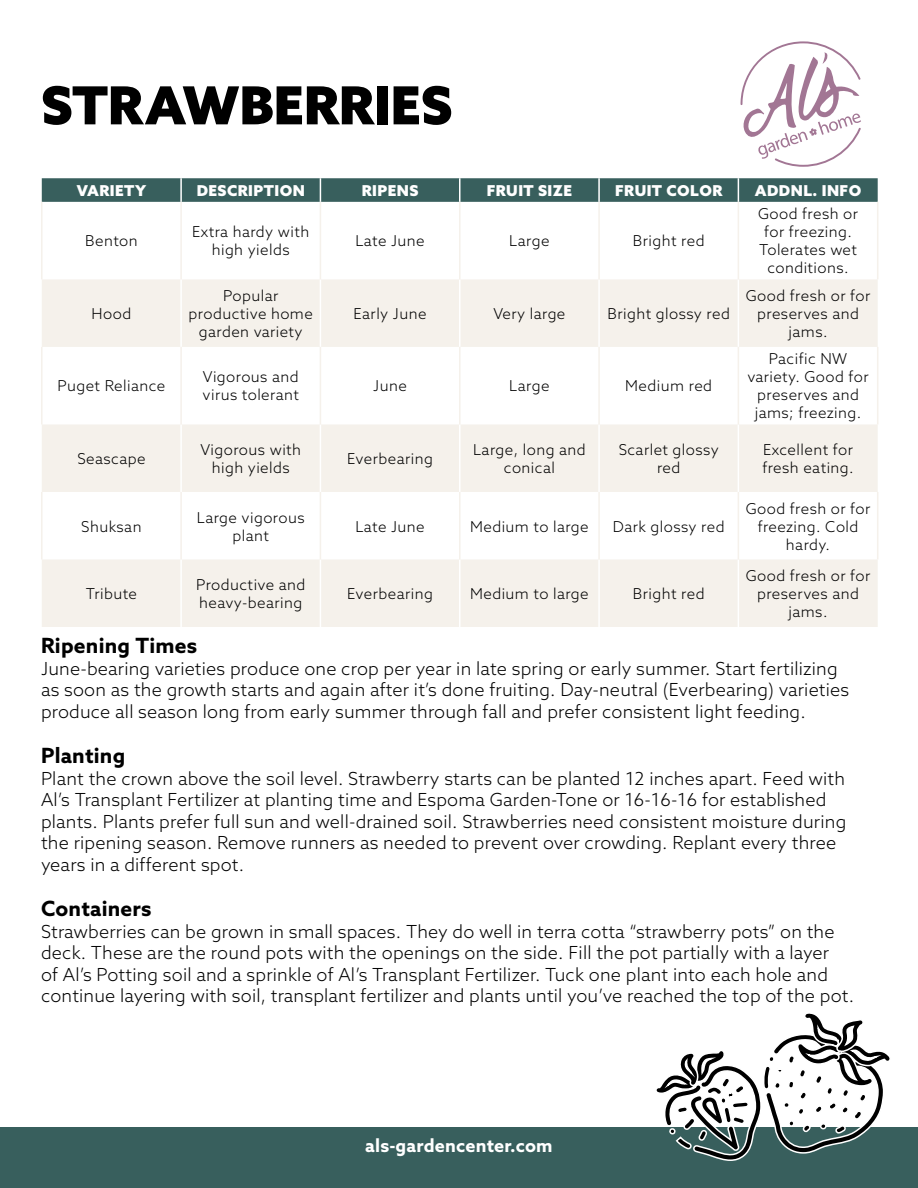
<style>
.page{position:relative;width:918px;height:1188px;background:#fff}
.page>*{position:absolute;margin:0;border:0;box-sizing:border-box;transform-origin:0 0}
.t1{font:900 52.5px "Azo Sans";color:#000}
.t2{font:700 21px "Azo Sans";letter-spacing:.01em;color:#000}
.t3{font:300 18px/21.6px "Azo Sans";letter-spacing:.01em;color:#000}
.t4{font:700 18px "Azo Sans";letter-spacing:.01em;color:#fff}
.t5{font:300 15px/18px "Azo Sans";letter-spacing:.03em;color:#000;text-align:center}
.t6{font:900 15px "Azo Sans";letter-spacing:.03em;color:#fff}
</style>
<div class="page">
<svg style="left:741px;top:41px;width:120px;height:126px"></svg>
<div style="left:0;top:1128px;width:918px;height:60px;background:#385f5d"></div>
<svg style="left:42px;top:279px;width:836px;height:348px;fill:#f5f1eb"></svg>
<svg style="left:42px;top:178px;width:836px;height:24px;background:#3d6361"></svg>
<hr style="left:180px;top:279px;width:2px;height:68px;background:#fff">
<hr style="left:320px;top:279px;width:1px;height:68px;background:#fff">
<hr style="left:459px;top:279px;width:1px;height:68px;background:#fff">
<hr style="left:598px;top:279px;width:2px;height:68px;background:#fff">
<hr style="left:738px;top:279px;width:1px;height:68px;background:#fff">
<hr style="left:180px;top:424px;width:2px;height:68px;background:#fff">
<hr style="left:320px;top:424px;width:1px;height:68px;background:#fff">
<hr style="left:459px;top:424px;width:1px;height:68px;background:#fff">
<hr style="left:598px;top:424px;width:2px;height:68px;background:#fff">
<hr style="left:738px;top:424px;width:1px;height:68px;background:#fff">
<hr style="left:180px;top:559px;width:2px;height:68px;background:#fff">
<hr style="left:320px;top:559px;width:1px;height:68px;background:#fff">
<hr style="left:459px;top:559px;width:1px;height:68px;background:#fff">
<hr style="left:598px;top:559px;width:2px;height:68px;background:#fff">
<hr style="left:738px;top:559px;width:1px;height:68px;background:#fff">
<hr style="left:41px;top:492px;width:2px;height:67px;background:#f5f1eb">
<hr style="left:180px;top:492px;width:2px;height:67px;background:#f5f1eb">
<hr style="left:320px;top:492px;width:1px;height:67px;background:#f5f1eb">
<hr style="left:459px;top:492px;width:1px;height:67px;background:#f5f1eb">
<hr style="left:598px;top:492px;width:2px;height:67px;background:#f5f1eb">
<hr style="left:738px;top:492px;width:1px;height:67px;background:#f5f1eb">
<hr style="left:877px;top:492px;width:1px;height:67px;background:#f5f1eb">
<hr style="left:41px;top:347px;width:2px;height:77px;background:#f5f1eb">
<hr style="left:180px;top:347px;width:2px;height:77px;background:#f5f1eb">
<hr style="left:320px;top:347px;width:1px;height:77px;background:#f5f1eb">
<hr style="left:459px;top:347px;width:1px;height:77px;background:#f5f1eb">
<hr style="left:598px;top:347px;width:2px;height:77px;background:#f5f1eb">
<hr style="left:738px;top:347px;width:1px;height:77px;background:#f5f1eb">
<hr style="left:877px;top:347px;width:1px;height:77px;background:#f5f1eb">
<hr style="left:41px;top:202px;width:2px;height:77px;background:#f5f1eb">
<hr style="left:180px;top:202px;width:2px;height:77px;background:#f5f1eb">
<hr style="left:320px;top:202px;width:1px;height:77px;background:#f5f1eb">
<hr style="left:459px;top:202px;width:1px;height:77px;background:#f5f1eb">
<hr style="left:598px;top:202px;width:2px;height:77px;background:#f5f1eb">
<hr style="left:738px;top:202px;width:1px;height:77px;background:#f5f1eb">
<hr style="left:877px;top:202px;width:1px;height:77px;background:#f5f1eb">
<svg style="left:654px;top:1013px;width:238px;height:148px"></svg>
<h1 class="t1" style="left:41px;top:70px;width:413px">STRAWBERRIES</h1>
<p class="t6" style="left:77px;top:180px;width:71px">VARIETY</p>
<p class="t6" style="left:197px;top:180px;width:110px">DESCRIPTION</p>
<p class="t6" style="left:362px;top:180px;width:58px">RIPENS</p>
<p class="t6" style="left:487px;top:180px;width:87px">FRUIT SIZE</p>
<p class="t6" style="left:615px;top:180px;width:109px">FRUIT COLOR</p>
<p class="t6" style="left:755px;top:180px;width:108px">ADDNL. INFO</p>
<p class="t5" style="left:85px;top:232px;width:54px">Benton</p>
<p class="t5" style="left:192px;top:223px;width:119px">Extra hardy with high yields</p>
<p class="t5" style="left:355px;top:232px;width:71px">Late June</p>
<p class="t5" style="left:509px;top:232px;width:42px">Large</p>
<p class="t5" style="left:633px;top:232px;width:73px">Bright red</p>
<p class="t5" style="left:758px;top:205px;width:102px">Good fresh or for freezing.<br>Tolerates wet conditions.</p>
<p class="t5" style="left:92px;top:304px;width:41px">Hood</p>
<p class="t5" style="left:189px;top:286px;width:126px">Popular productive home garden variety</p>
<p class="t5" style="left:354px;top:304px;width:74px">Early June</p>
<p class="t5" style="left:493px;top:304px;width:74px">Very large</p>
<p class="t5" style="left:608px;top:304px;width:124px">Bright glossy red</p>
<p class="t5" style="left:58px;top:377px;width:109px">Puget Reliance</p>
<p class="t5" style="left:203px;top:368px;width:98px;text-align:left">Vigorous and virus tolerant</p>
<p class="t5" style="left:373px;top:377px;width:35px">June</p>
<p class="t5" style="left:509px;top:377px;width:42px">Large</p>
<p class="t5" style="left:625px;top:377px;width:88px">Medium red</p>
<p class="t5" style="left:746px;top:286px;width:126px">Good fresh or for preserves and jams.</p>
<p class="t5" style="left:747px;top:350px;width:123px">Pacific NW variety. Good for preserves and jams; freezing.</p>
<p class="t5" style="left:77px;top:450px;width:70px">Seascape</p>
<p class="t5" style="left:200px;top:441px;width:102px">Vigorous with high yields</p>
<p class="t5" style="left:347px;top:450px;width:87px">Everbearing</p>
<p class="t5" style="left:473px;top:441px;width:114px">Large, long and conical</p>
<p class="t5" style="left:619px;top:441px;width:102px">Scarlet glossy red</p>
<p class="t5" style="left:762px;top:441px;width:93px;text-align:left">Excellent for fresh eating.</p>
<p class="t5" style="left:81px;top:517px;width:62px">Shuksan</p>
<p class="t5" style="left:197px;top:508px;width:109px">Large vigorous plant</p>
<p class="t5" style="left:355px;top:517px;width:71px">Late June</p>
<p class="t5" style="left:470px;top:517px;width:120px">Medium to large</p>
<p class="t5" style="left:613px;top:517px;width:113px">Dark glossy red</p>
<p class="t5" style="left:86px;top:585px;width:53px">Tribute</p>
<p class="t5" style="left:196px;top:576px;width:111px;text-align:left">Productive and heavy-bearing</p>
<p class="t5" style="left:347px;top:585px;width:87px">Everbearing</p>
<p class="t5" style="left:470px;top:585px;width:120px">Medium to large</p>
<p class="t5" style="left:633px;top:585px;width:73px">Bright red</p>
<p class="t5" style="left:746px;top:499px;width:126px">Good fresh or for freezing. Cold hardy.</p>
<p class="t5" style="left:746px;top:567px;width:126px">Good fresh or for preserves and jams.</p>
<p class="t2" style="left:41px;top:632px;width:158px">Ripening Times</p>
<p class="t3" style="left:41px;top:657px;width:810px">June-bearing varieties produce one crop per year in late spring or early summer. Start fertilizing as soon as the growth starts and again after it’s done fruiting. Day-neutral (Everbearing) varieties produce all season long from early summer through fall and prefer consistent light feeding.</p>
<p class="t2" style="left:41px;top:742px;width:86px">Planting</p>
<p class="t3" style="left:41px;top:767px;width:807px">Plant the crown above the soil level. Strawberry starts can be planted 12 inches apart. Feed with Al’s Transplant Fertilizer at planting time and Espoma Garden-Tone or 16-16-16 for established plants. Plants prefer full sun and well-drained soil. Strawberries need consistent moisture during the ripening season. Remove runners as needed to prevent over crowding. Replant every three years in a different spot.</p>
<p class="t2" style="left:41px;top:895px;width:112px">Containers</p>
<p class="t3" style="left:41px;top:920px;width:815px">Strawberries can be grown in small spaces. They do well in terra cotta “strawberry pots” on the deck. These are the round pots with the openings on the side. Fill the pot partially with a layer<br>of Al’s Potting soil and a sprinkle of Al’s Transplant Fertilizer. Tuck one plant into each hole and continue layering with soil, transplant fertilizer and plants until you’ve reached the top of the pot.</p>
<p class="t4" style="left:365px;top:1134px;width:189px">als-gardencenter.com</p>
</div>
